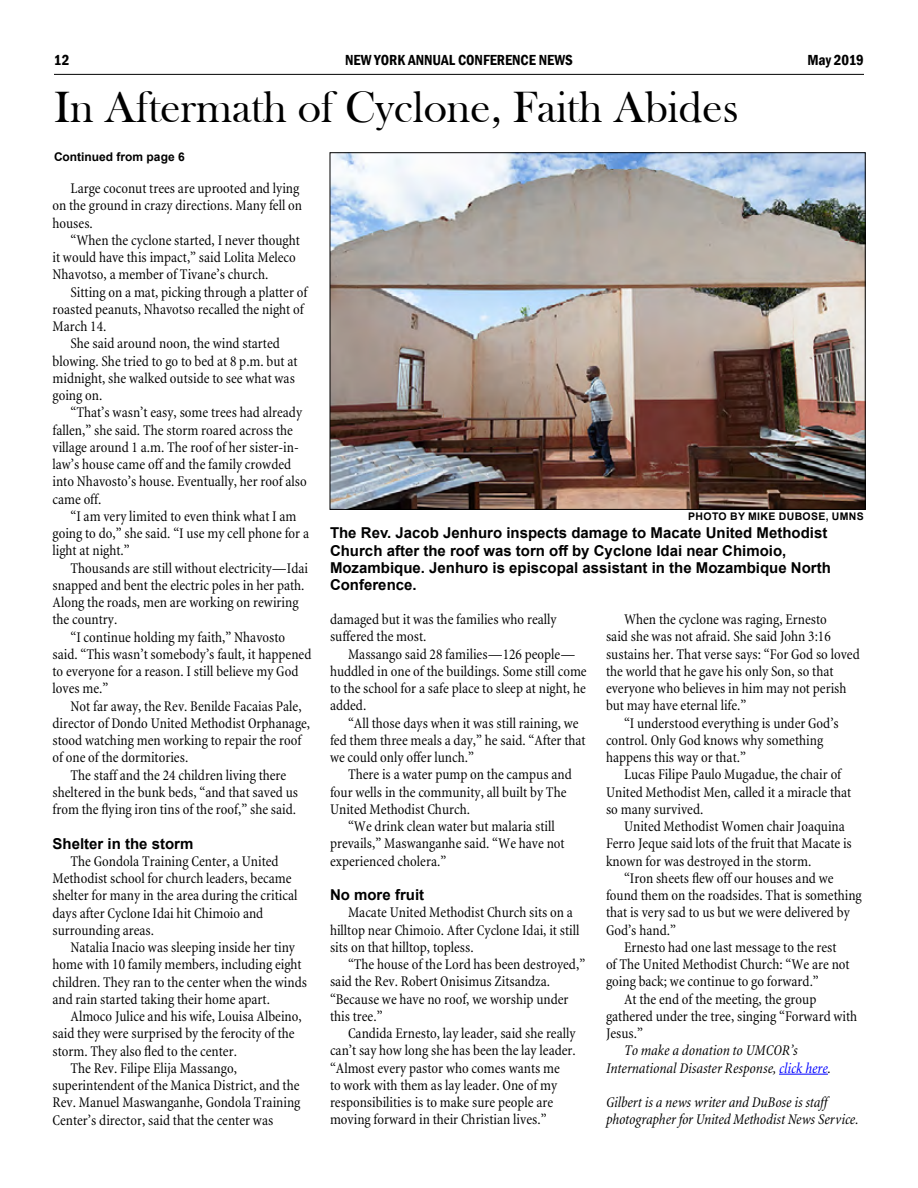
<style>
.page{position:relative;width:918px;height:1188px;background:#fff}
.page>*{position:absolute;margin:0;border:0;box-sizing:border-box;transform-origin:0 0}
.t1{font:45px "Bask Old Face";color:#000}
.t2{font:condensed 15px/17.2px "Minion";color:#000}
.t3{font:700 15px/17.2px "Arial";color:#000}
.t4{font:italic condensed 15px/17.2px "Minion";color:#000}
.t5{font:600 condensed 15px "Franklin Gothic";color:#000}
.t6{font:700 12px "Arial";color:#000}
.t7{font:700 10.5px "Arial";letter-spacing:.035em;color:#000}
.s1{color:#00f}
</style>
<div class="page">
<hr style="left:54px;top:74px;width:810px;height:1px;background:#000">
<hr style="left:779px;top:1074px;width:49px;height:1px;background:#00f">
<img style="left:332px;top:154px;width:532px;height:354px">
<p class="t5" style="left:54px;top:49px;width:17px">12</p>
<p class="t5" style="left:345px;top:49px;width:229px">NEW YORK ANNUAL CONFERENCE NEWS</p>
<p class="t5" style="left:807px;top:49px;width:58px">May 2019</p>
<h1 class="t1" style="left:54px;top:83px;width:686px">In Aftermath of Cyclone, Faith Abides</h1>
<p class="t6" style="left:54px;top:149px;width:132px">Continued from page 6</p>
<p class="t2" style="left:52px;top:180px;width:251px;text-indent:18px">Large coconut trees are uprooted and lying on the ground in crazy directions. Many fell on houses.</p>
<p class="t2" style="left:52px;top:232px;width:249px;text-indent:18px">“When the cyclone started, I never thought it would have this impact,” said Lolita Meleco<br>Nhavotso, a member of Tivane’s church.</p>
<p class="t2" style="left:70px;top:284px;width:238px">Sitting on a mat, picking through a platter of</p>
<p class="t2" style="left:52px;top:301px;width:253px">roasted peanuts, Nhavotso recalled the night of</p>
<p class="t2" style="left:52px;top:318px;width:55px">March 14.</p>
<p class="t2" style="left:70px;top:335px;width:211px">She said around noon, the wind started</p>
<p class="t2" style="left:52px;top:353px;width:247px">blowing. She tried to go to bed at 8 p.m. but at</p>
<p class="t2" style="left:52px;top:370px;width:244px">midnight, she walked outside to see what was</p>
<p class="t2" style="left:52px;top:387px;width:51px">going on.</p>
<p class="t2" style="left:70px;top:404px;width:233px">“That’s wasn’t easy, some trees had already</p>
<p class="t2" style="left:52px;top:422px;width:242px">fallen,” she said. The storm roared across the</p>
<p class="t2" style="left:52px;top:439px;width:248px">village around 1 a.m. The roof of her sister-in-</p>
<p class="t2" style="left:52px;top:456px;width:240px">law’s house came off and the family crowded</p>
<p class="t2" style="left:52px;top:473px;width:256px">into Nhavosto’s house. Eventually, her roof also</p>
<p class="t2" style="left:52px;top:491px;width:50px">came off.</p>
<p class="t2" style="left:70px;top:508px;width:228px">“I am very limited to even think what I am</p>
<p class="t2" style="left:52px;top:525px;width:258px">going to do,” she said. “I use my cell phone for a</p>
<p class="t2" style="left:52px;top:542px;width:79px">light at night.”</p>
<p class="t2" style="left:70px;top:560px;width:239px">Thousands are still without electricity—Idai</p>
<p class="t2" style="left:52px;top:577px;width:254px">snapped and bent the electric poles in her path.</p>
<p class="t2" style="left:52px;top:594px;width:248px">Along the roads, men are working on rewiring</p>
<p class="t2" style="left:52px;top:611px;width:66px">the country.</p>
<p class="t2" style="left:70px;top:629px;width:216px">“I continue holding my faith,” Nhavosto</p>
<p class="t2" style="left:52px;top:646px;width:260px">said. “This wasn’t somebody’s fault, it happened</p>
<p class="t2" style="left:52px;top:663px;width:247px">to everyone for a reason. I still believe my God</p>
<p class="t2" style="left:52px;top:680px;width:57px">loves me.”</p>
<p class="t2" style="left:70px;top:698px;width:233px">Not far away, the Rev. Benilde Facaias Pale,</p>
<p class="t2" style="left:52px;top:715px;width:259px">director of Dondo United Methodist Orphanage,</p>
<p class="t2" style="left:52px;top:732px;width:250px">stood watching men working to repair the roof</p>
<p class="t2" style="left:52px;top:749px;width:137px">of one of the dormitories.</p>
<p class="t2" style="left:70px;top:767px;width:217px">The staff and the 24 children living there</p>
<p class="t2" style="left:52px;top:784px;width:247px">sheltered in the bunk beds, “and that saved us</p>
<p class="t2" style="left:52px;top:801px;width:245px">from the flying iron tins of the roof,” she said.</p>
<p class="t3" style="left:52px;top:835px;width:142px">Shelter in the storm</p>
<p class="t2" style="left:52px;top:853px;width:247px;text-indent:18px">The Gondola Training Center, a United Methodist school for church leaders, became shelter for many in the area during the critical days after Cyclone Idai hit Chimoio and surrounding areas.</p>
<p class="t2" style="left:52px;top:939px;width:256px;text-indent:18px">Natalia Inacio was sleeping inside her tiny home with 10 family members, including eight children. They ran to the center when the winds and rain started taking their home apart.</p>
<p class="t2" style="left:70px;top:1008px;width:233px">Almoco Julice and his wife, Louisa Albeino,</p>
<p class="t2" style="left:52px;top:1025px;width:244px">said they were surprised by the ferocity of the</p>
<p class="t2" style="left:52px;top:1043px;width:186px">storm. They also fled to the center.</p>
<p class="t2" style="left:70px;top:1060px;width:168px">The Rev. Filipe Elija Massango,</p>
<p class="t2" style="left:52px;top:1077px;width:248px">superintendent of the Manica District, and the</p>
<p class="t2" style="left:52px;top:1094px;width:250px">Rev. Manuel Maswanganhe, Gondola Training</p>
<p class="t2" style="left:52px;top:1112px;width:222px">Center’s director, said that the center was</p>
<p class="t7" style="left:688px;top:509px;width:177px">PHOTO BY MIKE DUBOSE, UMNS</p>
<p class="t3" style="left:330px;top:525px;width:502px">The Rev. Jacob Jenhuro inspects damage to Macate United Methodist Church after the roof was torn off by Cyclone Idai near Chimoio, Mozambique. Jenhuro is episcopal assistant in the Mozambique North Conference.</p>
<p class="t2" style="left:330px;top:611px;width:228px">damaged but it was the families who really suffered the most.</p>
<p class="t2" style="left:330px;top:646px;width:258px;text-indent:18px">Massango said 28 families—126 people— huddled in one of the buildings. Some still come to the school for a safe place to sleep at night, he added.</p>
<p class="t2" style="left:330px;top:715px;width:257px;text-indent:18px">“All those days when it was still raining, we fed them three meals a day,” he said. “After that we could only offer lunch.”</p>
<p class="t2" style="left:330px;top:766px;width:243px;text-indent:18px">There is a water pump on the campus and four wells in the community, all built by The<br>United Methodist Church.</p>
<p class="t2" style="left:330px;top:818px;width:236px;text-indent:18px">“We drink clean water but malaria still prevails,” Maswanganhe said. “We have not experienced cholera.”</p>
<p class="t3" style="left:330px;top:886px;width:96px">No more fruit</p>
<p class="t2" style="left:330px;top:904px;width:251px;text-indent:18px">Macate United Methodist Church sits on a hilltop near Chimoio. After Cyclone Idai, it still sits on that hilltop, topless.</p>
<p class="t2" style="left:330px;top:956px;width:257px;text-indent:18px">“The house of the Lord has been destroyed,” said the Rev. Robert Onisimus Zitsandza. “Because we have no roof, we worship under this tree.”</p>
<p class="t2" style="left:330px;top:1025px;width:247px;text-indent:18px">Candida Ernesto, lay leader, said she really can’t say how long she has been the lay leader. “Almost every pastor who comes wants me<br>to work with them as lay leader. One of my responsibilities is to make sure people are moving forward in their Christian lives.”</p>
<p class="t2" style="left:606px;top:611px;width:255px;text-indent:18px">When the cyclone was raging, Ernesto<br>said she was not afraid. She said John 3:16 sustains her. That verse says: “For God so loved the world that he gave his only Son, so that everyone who believes in him may not perish but may have eternal life.”</p>
<p class="t2" style="left:606px;top:715px;width:234px;text-indent:18px">“I understood everything is under God’s control. Only God knows why something happens this way or that.”</p>
<p class="t2" style="left:606px;top:766px;width:247px;text-indent:18px">Lucas Filipe Paulo Mugadue, the chair of<br>United Methodist Men, called it a miracle that so many survived.</p>
<p class="t2" style="left:606px;top:818px;width:247px;text-indent:18px">United Methodist Women chair Joaquina<br>Ferro Jeque said lots of the fruit that Macate is known for was destroyed in the storm.</p>
<p class="t2" style="left:624px;top:870px;width:211px">“Iron sheets flew off our houses and we</p>
<p class="t2" style="left:606px;top:887px;width:257px">found them on the roadsides. That is something</p>
<p class="t2" style="left:606px;top:904px;width:245px">that is very sad to us but we were delivered by</p>
<p class="t2" style="left:606px;top:922px;width:71px">God’s hand.”</p>
<p class="t2" style="left:624px;top:939px;width:214px">Ernesto had one last message to the rest</p>
<p class="t2" style="left:606px;top:956px;width:245px">of The United Methodist Church: “We are not</p>
<p class="t2" style="left:606px;top:973px;width:214px">going back; we continue to go forward.”</p>
<p class="t2" style="left:624px;top:991px;width:194px">At the end of the meeting, the group</p>
<p class="t2" style="left:606px;top:1008px;width:253px">gathered under the tree, singing “Forward with</p>
<p class="t2" style="left:606px;top:1025px;width:39px">Jesus.”</p>
<p class="t4" style="left:606px;top:1042px;width:227px;text-indent:18px">To make a donation to UMCOR’s<br>International Disaster Response, <span class="s1">click here</span>.</p>
<p class="t4" style="left:606px;top:1094px;width:254px">Gilbert is a news writer and DuBose is staff photographer for United Methodist News Service.</p>
</div>
